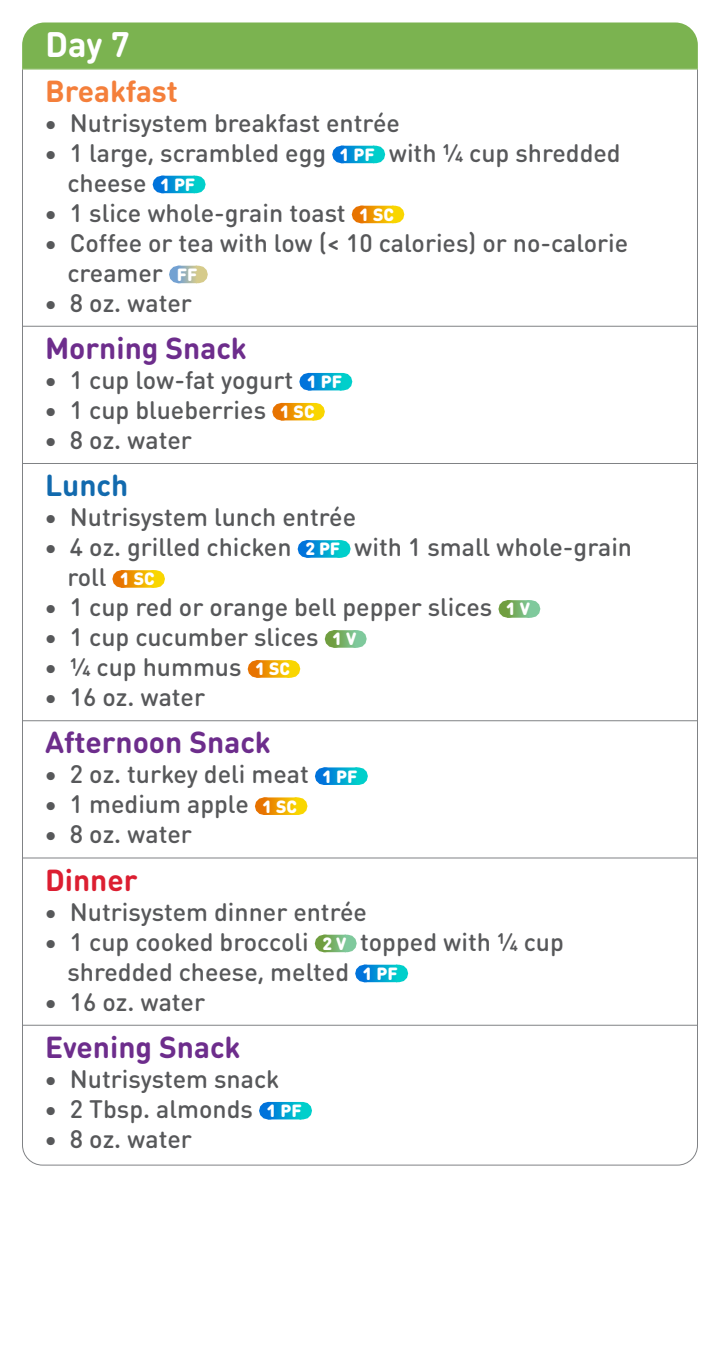
<style>
.page{position:relative;width:720px;height:1350px;background:#fff}
.page>*{position:absolute;margin:0;border:0;box-sizing:border-box;transform-origin:0 0}
.Day_Header{font:700 35px "DIN Round OT";color:#fff}
.Meal{font:700 30px "DIN Round OT";color:#6d2d8c}
.Meal_-_Top{font:700 30px "DIN Round OT";color:#f47f3b}
.Meal-2{font:700 30px "DIN Round OT";color:#dc1e31}
.Meal-3{font:700 30px "DIN Round OT";color:#126aae}
.t1{font:500 25px/30px "DIN Round OT";color:#57585a}
.s1{font-weight:900;font-size:17.5px;color:#fff}
</style>
<div class="page">
<div style="left:22px;top:22px;width:676px;height:47px;background:#7bb350"></div>
<hr style="left:22px;top:69px;width:1px;height:40px;background:#808285">
<hr style="left:697px;top:69px;width:1px;height:40px;background:#808285">
<hr style="left:22px;top:69px;width:676px;height:1px;background:#7bb350">
<hr style="left:22px;top:102px;width:1px;height:227px;background:#808285">
<hr style="left:697px;top:102px;width:1px;height:227px;background:#808285">
<svg style="left:342px;top:146px;width:15px;height:17px"></svg>
<svg style="left:341px;top:146px;width:1px;height:17px"></svg>
<svg style="left:357px;top:146px;width:18px;height:17px"></svg>
<svg style="left:162px;top:176px;width:16px;height:17px"></svg>
<svg style="left:161px;top:176px;width:1px;height:17px"></svg>
<svg style="left:178px;top:176px;width:17px;height:17px"></svg>
<svg style="left:361px;top:206px;width:16px;height:17px"></svg>
<svg style="left:360px;top:206px;width:1px;height:17px"></svg>
<svg style="left:377px;top:206px;width:17px;height:17px"></svg>
<svg style="left:179px;top:266px;width:8px;height:17px"></svg>
<svg style="left:178px;top:266px;width:1px;height:17px"></svg>
<svg style="left:187px;top:266px;width:11px;height:17px"></svg>
<hr style="left:22px;top:323px;width:1px;height:43px;background:#808285">
<hr style="left:697px;top:323px;width:1px;height:43px;background:#808285">
<hr style="left:22px;top:326px;width:676px;height:1px;background:#808285">
<hr style="left:22px;top:359px;width:1px;height:107px;background:#808285">
<hr style="left:697px;top:359px;width:1px;height:107px;background:#808285">
<svg style="left:309px;top:373px;width:16px;height:17px"></svg>
<svg style="left:308px;top:373px;width:1px;height:17px"></svg>
<svg style="left:325px;top:373px;width:17px;height:17px"></svg>
<svg style="left:282px;top:403px;width:15px;height:17px"></svg>
<svg style="left:281px;top:403px;width:1px;height:17px"></svg>
<svg style="left:297px;top:403px;width:18px;height:17px"></svg>
<hr style="left:22px;top:460px;width:1px;height:43px;background:#808285">
<hr style="left:697px;top:460px;width:1px;height:43px;background:#808285">
<hr style="left:22px;top:463px;width:676px;height:1px;background:#808285">
<hr style="left:22px;top:496px;width:1px;height:227px;background:#808285">
<hr style="left:697px;top:496px;width:1px;height:227px;background:#808285">
<svg style="left:307px;top:540px;width:16px;height:18px"></svg>
<svg style="left:306px;top:540px;width:1px;height:18px"></svg>
<svg style="left:323px;top:540px;width:17px;height:18px"></svg>
<svg style="left:122px;top:570px;width:15px;height:18px"></svg>
<svg style="left:121px;top:570px;width:1px;height:18px"></svg>
<svg style="left:137px;top:570px;width:18px;height:18px"></svg>
<svg style="left:508px;top:600px;width:10px;height:18px"></svg>
<svg style="left:507px;top:600px;width:1px;height:18px"></svg>
<svg style="left:518px;top:600px;width:12px;height:18px"></svg>
<svg style="left:335px;top:630px;width:9px;height:18px"></svg>
<svg style="left:334px;top:630px;width:1px;height:18px"></svg>
<svg style="left:344px;top:630px;width:12px;height:18px"></svg>
<svg style="left:257px;top:660px;width:16px;height:18px"></svg>
<svg style="left:256px;top:660px;width:1px;height:18px"></svg>
<svg style="left:273px;top:660px;width:17px;height:18px"></svg>
<hr style="left:22px;top:717px;width:1px;height:44px;background:#808285">
<hr style="left:697px;top:717px;width:1px;height:44px;background:#808285">
<hr style="left:22px;top:720px;width:676px;height:1px;background:#808285">
<hr style="left:22px;top:753px;width:1px;height:108px;background:#808285">
<hr style="left:697px;top:753px;width:1px;height:108px;background:#808285">
<svg style="left:325px;top:767px;width:15px;height:18px"></svg>
<svg style="left:324px;top:767px;width:1px;height:18px"></svg>
<svg style="left:340px;top:767px;width:18px;height:18px"></svg>
<svg style="left:265px;top:797px;width:15px;height:18px"></svg>
<svg style="left:264px;top:797px;width:1px;height:18px"></svg>
<svg style="left:280px;top:797px;width:17px;height:18px"></svg>
<hr style="left:22px;top:855px;width:1px;height:43px;background:#808285">
<hr style="left:697px;top:855px;width:1px;height:43px;background:#808285">
<hr style="left:22px;top:858px;width:676px;height:1px;background:#808285">
<hr style="left:22px;top:891px;width:1px;height:137px;background:#808285">
<hr style="left:697px;top:891px;width:1px;height:137px;background:#808285">
<svg style="left:325px;top:935px;width:10px;height:17px"></svg>
<svg style="left:324px;top:935px;width:1px;height:17px"></svg>
<svg style="left:335px;top:935px;width:11px;height:17px"></svg>
<svg style="left:365px;top:965px;width:15px;height:17px"></svg>
<svg style="left:364px;top:965px;width:1px;height:17px"></svg>
<svg style="left:380px;top:965px;width:18px;height:17px"></svg>
<hr style="left:22px;top:1022px;width:1px;height:43px;background:#808285">
<hr style="left:697px;top:1022px;width:1px;height:43px;background:#808285">
<hr style="left:22px;top:1025px;width:676px;height:1px;background:#808285">
<hr style="left:22px;top:1058px;width:1px;height:77px;background:#808285">
<hr style="left:697px;top:1058px;width:1px;height:77px;background:#808285">
<svg style="left:22px;top:1102px;width:676px;height:64px"></svg>
<p class="Day_Header" style="left:45px;top:21px;width:86px">Day 7</p>
<p class="Meal_-_Top" style="left:45px;top:71px;width:134px">Breakfast</p>
<p class="t1" style="left:44px;top:107px;width:357px">• Nutrisystem breakfast entrée</p>
<p class="t1" style="left:68px;top:137px;width:555px;text-indent:-23px">• 1 large, scrambled egg <span class="s1">1 PF</span> with ¼ cup shredded cheese <span class="s1">1 PF</span></p>
<p class="t1" style="left:44px;top:197px;width:351px">• 1 slice whole-grain toast <span class="s1">1 SC</span></p>
<p class="t1" style="left:68px;top:227px;width:562px;text-indent:-23px">• Coffee or tea with low (&lt; 10 calories) or no-calorie creamer <span class="s1">FF</span></p>
<p class="t1" style="left:44px;top:287px;width:149px">• 8 oz. water</p>
<p class="Meal" style="left:45px;top:329px;width:203px">Morning Snack</p>
<p class="t1" style="left:44px;top:365px;width:299px">• 1 cup low-fat yogurt <span class="s1">1 PF</span></p>
<p class="t1" style="left:44px;top:395px;width:272px">• 1 cup blueberries <span class="s1">1 SC</span></p>
<p class="t1" style="left:44px;top:425px;width:149px">• 8 oz. water</p>
<p class="Meal-3" style="left:45px;top:466px;width:85px">Lunch</p>
<p class="t1" style="left:44px;top:502px;width:314px">• Nutrisystem lunch entrée</p>
<p class="t1" style="left:68px;top:532px;width:566px;text-indent:-23px">• 4 oz. grilled chicken <span class="s1">2 PF</span> with 1 small whole-grain roll <span class="s1">1 SC</span></p>
<p class="t1" style="left:44px;top:592px;width:488px">• 1 cup red or orange bell pepper slices <span class="s1">1 V</span></p>
<p class="t1" style="left:44px;top:622px;width:314px">• 1 cup cucumber slices <span class="s1">1 V</span></p>
<p class="t1" style="left:44px;top:652px;width:247px">• ¼ cup hummus <span class="s1">1 SC</span></p>
<p class="t1" style="left:44px;top:682px;width:162px">• 16 oz. water</p>
<p class="Meal" style="left:45px;top:723px;width:227px">Afternoon Snack</p>
<p class="t1" style="left:44px;top:759px;width:315px">• 2 oz. turkey deli meat <span class="s1">1 PF</span></p>
<p class="t1" style="left:44px;top:789px;width:255px">• 1 medium apple <span class="s1">1 SC</span></p>
<p class="t1" style="left:44px;top:819px;width:149px">• 8 oz. water</p>
<p class="Meal-2" style="left:45px;top:860px;width:94px">Dinner</p>
<p class="t1" style="left:44px;top:896px;width:324px">• Nutrisystem dinner entrée</p>
<p class="t1" style="left:68px;top:926px;width:498px;text-indent:-23px">• 1 cup cooked broccoli <span class="s1">2 V</span> topped with ¼ cup shredded cheese, melted <span class="s1">1 PF</span></p>
<p class="t1" style="left:44px;top:986px;width:162px">• 16 oz. water</p>
<p class="Meal" style="left:45px;top:1028px;width:197px">Evening Snack</p>
<p class="t1" style="left:44px;top:1064px;width:237px">• Nutrisystem snack</p>
<p class="t1" style="left:44px;top:1094px;width:259px">• 2 Tbsp. almonds <span class="s1">1 PF</span></p>
<p class="t1" style="left:44px;top:1124px;width:149px">• 8 oz. water</p>
</div>
